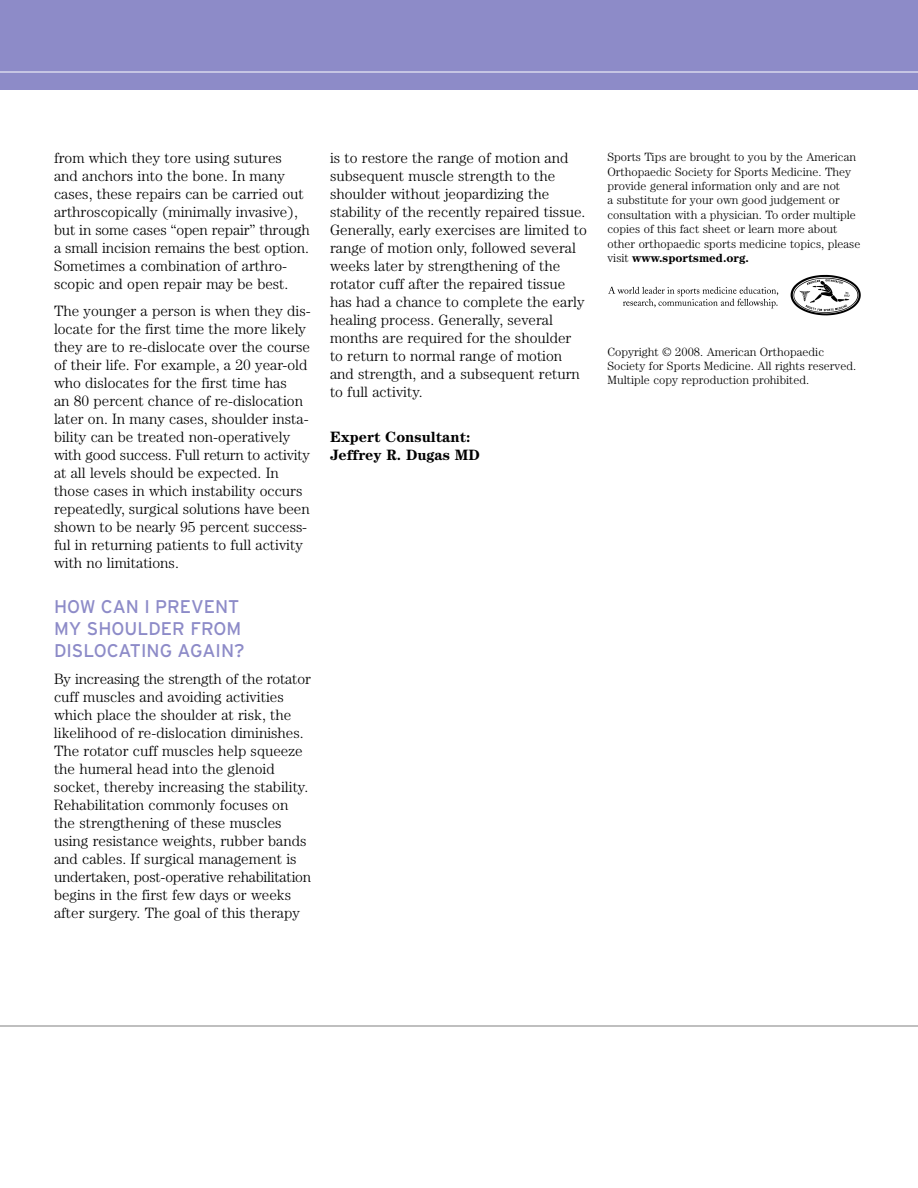
<style>
.page{position:relative;width:918px;height:1188px;background:#fff}
.page>*{position:absolute;margin:0;border:0;box-sizing:border-box;transform-origin:0 0}
.t1{font:18.3px/22px "Interstate";color:#8d8bc8}
.t2{font:300 15px/18px "Century";color:#000}
.t3{font:700 15px/18px "Century";color:#000}
.t4{font:300 12px/14.4px "Century";color:#000}
.s1{font-weight:700}
</style>
<div class="page">
<div style="left:0;top:0;width:918px;height:90px;background:#8d8bc8"></div>
<hr style="left:0;top:72px;width:918px;height:1px;background:#fff">
<hr style="left:0;top:1026px;width:918px;height:1px;background:#808080">
<img style="left:608px;top:274px;width:253px;height:42px">
<p class="t2" style="left:54px;top:150px;width:257px">from which they tore using sutures<br>and anchors into the bone. In many cases, these repairs can be carried out arthroscopically (minimally invasive), but in some cases “open repair” through a small incision remains the best option.<br>Sometimes a combination of arthro&shy;scopic and open repair may be best.</p>
<p class="t2" style="left:54px;top:303px;width:258px">The younger a person is when they dis&shy;locate for the first time the more likely they are to re-dislocate over the course of their life. For example, a 20 year-old who dislocates for the first time has<br>an 80 percent chance of re-dislocation later on. In many cases, shoulder insta&shy;bility can be treated non-operatively with good success. Full return to activity at all levels should be expected. In those cases in which instability occurs repeatedly, surgical solutions have been shown to be nearly 95 percent success&shy;ful in returning patients to full activity with no limitations.</p>
<p class="t1" style="left:54px;top:596px;width:192px">HOW CAN I PREVENT<br>MY SHOULDER FROM<br>DISLOCATING AGAIN?</p>
<p class="t2" style="left:54px;top:671px;width:259px">By increasing the strength of the rotator cuff muscles and avoiding activities which place the shoulder at risk, the likelihood of re-dislocation diminishes.<br>The rotator cuff muscles help squeeze the humeral head into the glenoid socket, thereby increasing the stability.<br>Rehabilitation commonly focuses on the strengthening of these muscles using resistance weights, rubber bands and cables. If surgical management is undertaken, post-operative rehabilitation begins in the first few days or weeks after surgery. The goal of this therapy</p>
<p class="t2" style="left:330px;top:150px;width:258px">is to restore the range of motion and subsequent muscle strength to the shoulder without jeopardizing the stability of the recently repaired tissue.<br>Generally, early exercises are limited to range of motion only, followed several weeks later by strengthening of the rotator cuff after the repaired tissue has had a chance to complete the early healing process. Generally, several months are required for the shoulder to return to normal range of motion and strength, and a subsequent return to full activity.</p>
<p class="t3" style="left:330px;top:429px;width:151px">Expert Consultant:<br>Jeffrey R. Dugas MD</p>
<p class="t4" style="left:607px;top:151px;width:254px">Sports Tips are brought to you by the American Orthopaedic Society for Sports Medicine. They provide general information only and are not<br>a substitute for your own good judgement or consultation with a physician. To order multiple copies of this fact sheet or learn more about other orthopaedic sports medicine topics, please visit <span class="s1">www.sportsmed.org.</span></p>
<p class="t4" style="left:607px;top:345px;width:250px">Copyright © 2008. American Orthopaedic<br>Society for Sports Medicine. All rights reserved.<br>Multiple copy reproduction prohibited.</p>
</div>
